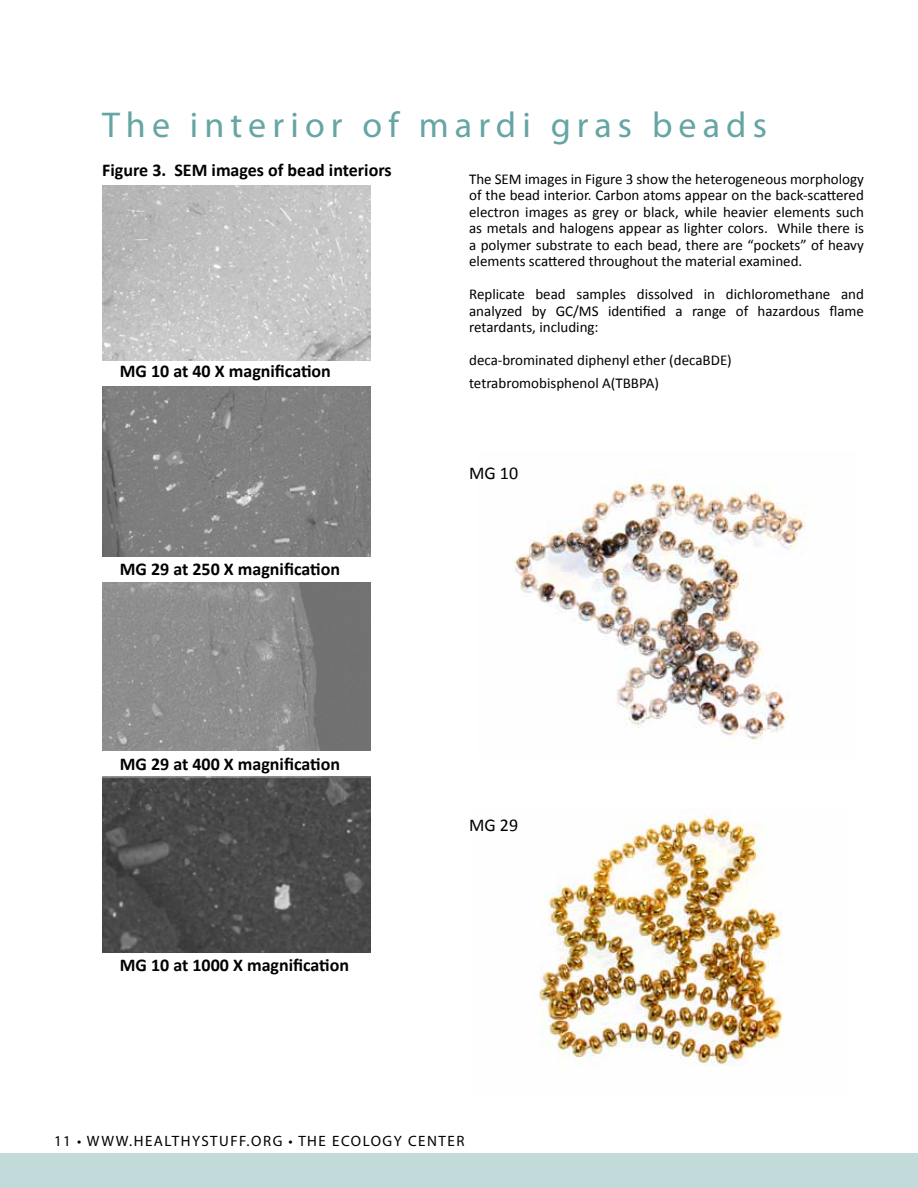
<style>
.page{position:relative;width:918px;height:1188px;background:#fff}
.page>*{position:absolute;margin:0;border:0;box-sizing:border-box;transform-origin:0 0}
.t1{font:36px "Myriad Pro";letter-spacing:.17em;color:#65a5a3}
.t2{font:700 18px "Calibri";color:#000}
.t3{font:18px "Calibri";color:#000}
.t4{font:15px/16.5px "Calibri";color:#000;text-align:justify}
.t5{font:15px "Myriad Pro";letter-spacing:.1em;color:#000}
</style>
<div class="page">
<img style="left:102px;top:185px;width:268px;height:768px">
<div style="left:0;top:1154px;width:918px;height:34px;background:#c2dbda"></div>
<img style="left:512px;top:471px;width:294px;height:273px">
<img style="left:539px;top:809px;width:244px;height:256px">
<div style="left:99px;top:361px;width:278px;height:25px;background:#fff"></div>
<div style="left:96px;top:557px;width:281px;height:24px;background:#fff"></div>
<div style="left:96px;top:751px;width:274px;height:25px;background:#fff"></div>
<h1 class="t1" style="left:102px;top:103px;width:666px">The interior of mardi gras beads</h1>
<p class="t2" style="left:102px;top:158px;width:291px">Figure 3. SEM images of bead interiors</p>
<p class="t4" style="left:469px;top:170px;width:396px">The SEM images in Figure 3 show the heterogeneous morphology of the bead interior. Carbon atoms appear on the back-scattered electron images as grey or black, while heavier elements such as metals and halogens appear as lighter colors. While there is a polymer substrate to each bead, there are “pockets” of heavy elements scattered throughout the material examined.</p>
<p class="t4" style="left:469px;top:285px;width:396px">Replicate bead samples dissolved in dichloromethane and analyzed by GC/MS identified a range of hazardous flame retardants, including:</p>
<p class="t4" style="left:469px;top:348px;width:264px;line-height:23.2px">deca-brominated diphenyl ether (decaBDE) tetrabromobisphenol A(TBBPA)</p>
<p class="t2" style="left:120px;top:360px;width:213px">MG 10 at 40 X magnification</p>
<p class="t2" style="left:120px;top:558px;width:222px">MG 29 at 250 X magnification</p>
<p class="t2" style="left:120px;top:752px;width:222px">MG 29 at 400 X magnification</p>
<p class="t2" style="left:120px;top:954px;width:231px">MG 10 at 1000 X magnification</p>
<p class="t3" style="left:469px;top:462px;width:51px">MG 10</p>
<p class="t3" style="left:469px;top:814px;width:51px">MG 29</p>
<p class="t5" style="left:54px;top:1132px;width:412px">11 • WWW.HEALTHYSTUFF.ORG • THE ECOLOGY CENTER</p>
</div>
